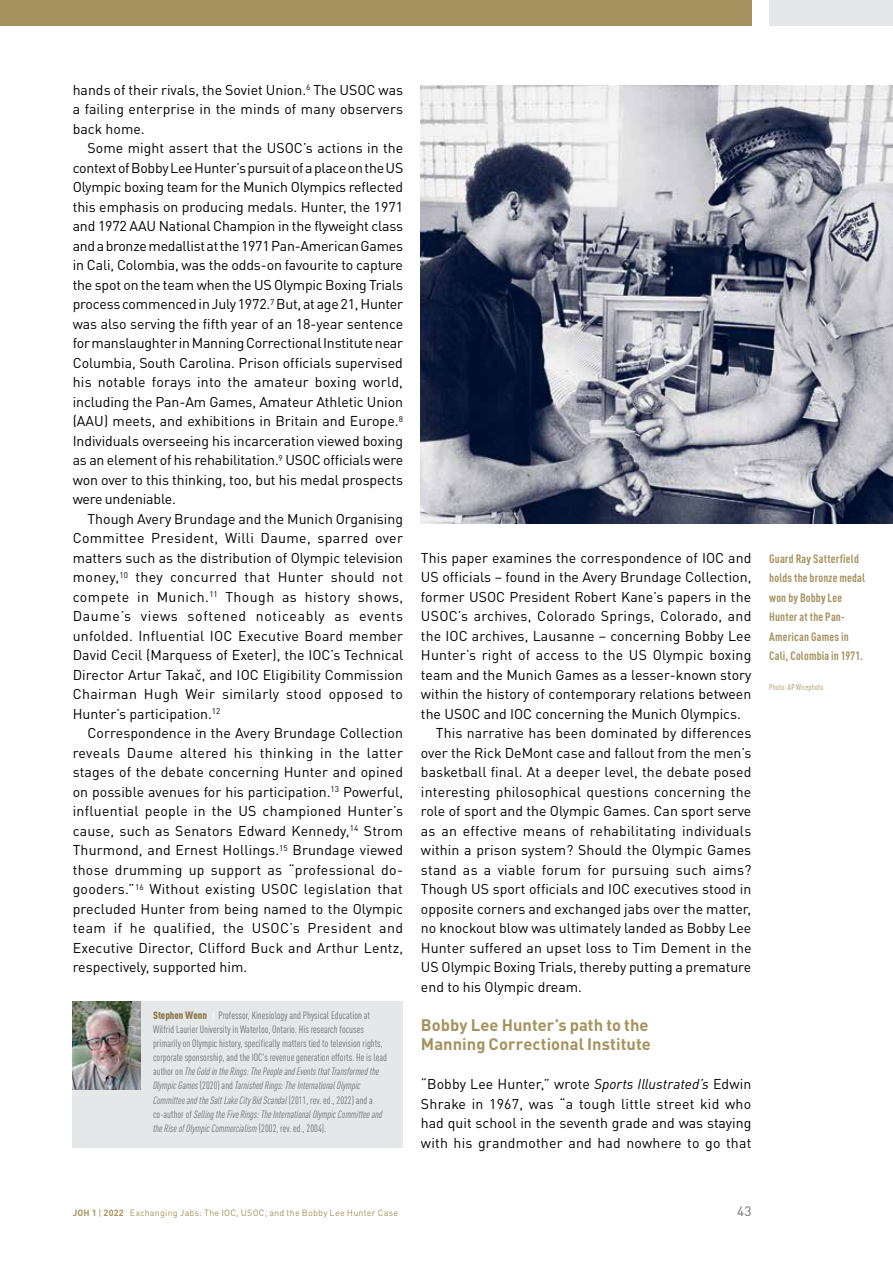
<style>
.page{position:relative;width:893px;height:1263px;background:#fff}
.page>*{position:absolute;margin:0;border:0;box-sizing:border-box;transform-origin:0 0}
.t1{font:700 16.5px/19.5px "DIN Pro";color:#a5925e}
.t2{font:14.1px/19.5px "DIN Pro";color:#000;text-align:justify}
.t3{font:14.1px "DIN Pro";letter-spacing:.02em;color:#000}
.t4{font:13.5px "DIN Pro";color:#6d6e71}
.t5{font:700 condensed 12px/19.5px "DIN Pro";letter-spacing:.015em;color:#a5925e}
.t6{font:condensed 10.5px/14.1px "DIN Pro";color:#6d6e71}
.t7{font:9px "DIN Pro";letter-spacing:.025em;color:#a5925e}
.t8{font:condensed 8.25px "DIN Pro";letter-spacing:.025em;color:#a5925e}
.s1{font-weight:900;color:#8a7849}
.s2{color:#fff}
.s3{font-style:italic}
.s4{font-weight:700}
</style>
<div class="page">
<div style="left:0;top:0;width:751px;height:26px;background:#a5925e"></div>
<div style="left:769px;top:0;width:124px;height:26px;background:#e6e7e8"></div>
<div style="left:73px;top:1002px;width:330px;height:146px;background:#e6e7e8"></div>
<img style="left:73px;top:1002px;width:68px;height:87px">
<img style="left:421px;top:85px;width:472px;height:439px">
<p class="t2" style="left:73px;top:79px;width:332px">hands of their rivals, the Soviet Union.<sup>6</sup> The USOC was a failing enterprise in the minds of many observers back home.</p>
<p class="t2" style="left:73px;top:137px;width:332px;text-indent:15px">Some might assert that the USOC’s actions in the context of Bobby Lee Hunter’s pursuit of a place on the US Olympic boxing team for the Munich Olympics reflected this emphasis on producing medals. Hunter, the 1971 and 1972 AAU National Champion in the flyweight class and a bronze medallist at the 1971 Pan-American Games in Cali, Colombia, was the odds-on favourite to capture the spot on the team when the US Olympic Boxing Trials process commenced in July 1972.<sup>7</sup> But, at age 21, Hunter was also serving the fifth year of an 18-year sentence for manslaughter in Manning Correctional Institute near Columbia, South Carolina. Prison officials supervised his notable forays into the amateur boxing world, including the Pan-Am Games, Amateur Athletic Union (AAU) meets, and exhibitions in Britain and Europe.<sup>8<br></sup>Individuals overseeing his incarceration viewed boxing as an element of his rehabilitation.<sup>9</sup> USOC officials were won over to this thinking, too, but his medal prospects were undeniable.</p>
<p class="t2" style="left:73px;top:508px;width:332px;text-indent:15px">Though Avery Brundage and the Munich Organising Committee President, Willi Daume, sparred over matters such as the distribution of Olympic television money,<sup>10</sup> they concurred that Hunter should not compete in Munich.<sup>11</sup> Though as history shows, Daume’s views softened noticeably as events unfolded. Influential IOC Executive Board member David Cecil (Marquess of Exeter), the IOC’s Technical Director Artur Takač, and IOC Eligibility Commission Chairman Hugh Weir similarly stood opposed to Hunter’s participation.<sup>12</sup></p>
<p class="t2" style="left:73px;top:722px;width:332px;text-indent:15px">Correspondence in the Avery Brundage Collection reveals Daume altered his thinking in the latter stages of the debate concerning Hunter and opined on possible avenues for his participation.<sup>13</sup> Powerful, influential people in the US championed Hunter’s cause, such as Senators Edward Kennedy,<sup>14</sup> Strom Thurmond, and Ernest Hollings.<sup>15</sup> Brundage viewed those drumming up support as “professional do&shy;gooders.”<sup>16</sup> Without existing USOC legislation that precluded Hunter from being named to the Olympic team if he qualified, the USOC’s President and Executive Director, Clifford Buck and Arthur Lentz, respectively, supported him.</p>
<p class="t6" style="left:153px;top:1007px;width:235px"><span class="s1">Stephen Wenn</span> <span class="s2">|</span> Professor, Kinesiology and Physical Education at Wilfrid Laurier University in Waterloo, Ontario. His research focuses primarily on Olympic history, specifically matters tied to television rights, corporate sponsorship, and the IOC's revenue generation efforts. He is lead author on <span class="s3">The Gold in the Rings: The People and Events that Transformed the Olympic Games</span> (2020) and <span class="s3">Tarnished Rings: The International Olympic Committee and the Salt Lake City Bid Scandal</span> (2011, rev. ed., 2022) and a co-author of <span class="s3">Selling the Five Rings: The International Olympic Committee and the Rise of Olympic Commercialism</span> (2002, rev. ed., 2004).</p>
<p class="t2" style="left:421px;top:547px;width:332px">This paper examines the correspondence of IOC and</p>
<p class="t2" style="left:421px;top:566px;width:332px">US officials – found in the Avery Brundage Collection,</p>
<p class="t2" style="left:421px;top:586px;width:332px">former USOC President Robert Kane’s papers in the</p>
<p class="t3" style="left:421px;top:605px;width:332px">USOC’s archives, Colorado Springs, Colorado, and</p>
<p class="t2" style="left:421px;top:625px;width:332px">the IOC archives, Lausanne – concerning Bobby Lee</p>
<p class="t2" style="left:421px;top:644px;width:332px">Hunter’s right of access to the US Olympic boxing</p>
<p class="t2" style="left:421px;top:664px;width:332px">team and the Munich Games as a lesser-known story</p>
<p class="t2" style="left:421px;top:683px;width:332px">within the history of contemporary relations between</p>
<p class="t2" style="left:421px;top:703px;width:321px">the USOC and IOC concerning the Munich Olympics.</p>
<p class="t2" style="left:436px;top:722px;width:317px">This narrative has been dominated by differences</p>
<p class="t2" style="left:421px;top:742px;width:332px">over the Rick DeMont case and fallout from the men’s</p>
<p class="t2" style="left:421px;top:761px;width:332px">basketball final. At a deeper level, the debate posed</p>
<p class="t2" style="left:421px;top:781px;width:332px">interesting philosophical questions concerning the</p>
<p class="t2" style="left:421px;top:800px;width:332px">role of sport and the Olympic Games. Can sport serve</p>
<p class="t3" style="left:421px;top:820px;width:332px">as an effective means of rehabilitating individuals</p>
<p class="t2" style="left:421px;top:839px;width:332px">within a prison system? Should the Olympic Games</p>
<p class="t3" style="left:421px;top:859px;width:332px">stand as a viable forum for pursuing such aims?</p>
<p class="t2" style="left:421px;top:878px;width:332px">Though US sport officials and IOC executives stood in</p>
<p class="t2" style="left:421px;top:898px;width:332px">opposite corners and exchanged jabs over the matter,</p>
<p class="t2" style="left:421px;top:917px;width:332px">no knockout blow was ultimately landed as Bobby Lee</p>
<p class="t2" style="left:421px;top:937px;width:332px">Hunter suffered an upset loss to Tim Dement in the</p>
<p class="t2" style="left:421px;top:956px;width:332px">US Olympic Boxing Trials, thereby putting a premature</p>
<p class="t2" style="left:421px;top:976px;width:163px">end to his Olympic dream.</p>
<p class="t1" style="left:421px;top:1013px;width:231px">Bobby Lee H unter’s path to the<br>Manning Correctional Institute</p>
<p class="t2" style="left:421px;top:1073px;width:332px">“Bobby Lee Hunter,” wrote <span class="s3">Sports Illustrated’s</span> Edwin Shrake in 1967, was “a tough little street kid who had quit school in the seventh grade and was staying with his grandmother and had nowhere to go that</p>
<p class="t5" style="left:769px;top:548px;width:97px">Guard Ray Satterfield holds the bronze medal won by Bobby Lee<br>Hunter at the Pan-<br>American Games in<br>Cali, Colombia in 1971.</p>
<p class="t8" style="left:769px;top:681px;width:56px">Photo: AP Wirephoto</p>
<p class="t7" style="left:73px;top:1206px;width:327px"><span class="s4">JOH 1</span> | <span class="s4">2022</span> Exchanging Jabs: The IOC, USOC, and the Bobby Lee Hunter Case</p>
<p class="t4" style="left:737px;top:1201px;width:16px">43</p>
</div>
